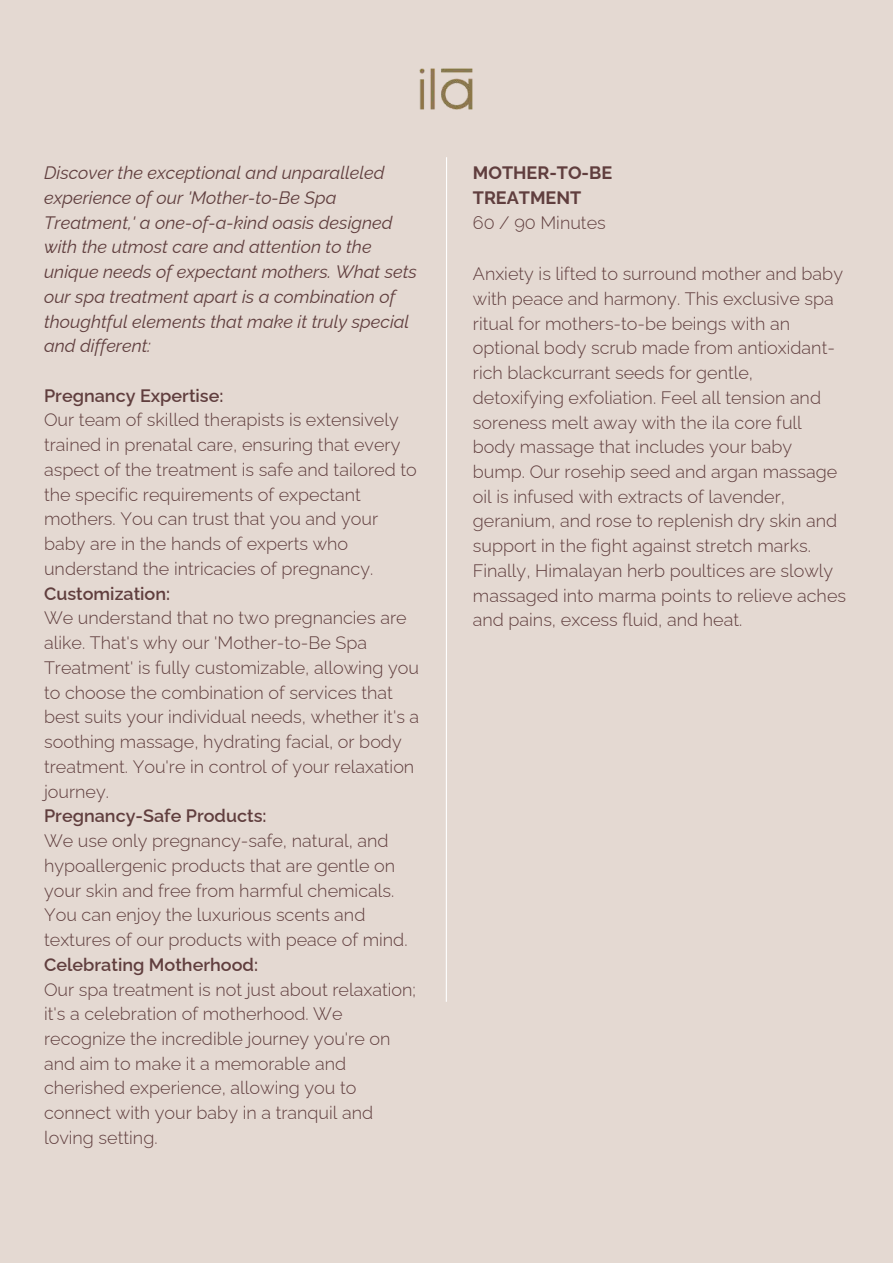
<style>
.page{position:relative;width:893px;height:1264px;background:#fff}
.page>*{position:absolute;margin:0;border:0;box-sizing:border-box;transform-origin:0 0}
.t1{font:300 18px/24.8px "Raleway";color:#603e3e}
.t2{font:italic 18px/24.8px "Raleway";color:#603e3e}
.t3{font:600 18px "Raleway";color:#603e3e}
.t4{font:700 18px/24.8px "Raleway";color:#603e3e}
</style>
<div class="page">
<div style="left:0;top:0;width:892px;height:1262px;background:#e4d9d2"></div>
<hr style="left:446px;top:157px;width:1px;height:844px;background:#fff">
<img style="left:420px;top:68px;width:52px;height:42px">
<p class="t2" style="left:44px;top:160px;width:374px">Discover the exceptional and unparalleled experience of our 'Mother-to-Be Spa Treatment,' a one-of-a-kind oasis designed with the utmost care and attention to the unique needs of expectant mothers. What sets our spa treatment apart is a combination of thoughtful elements that make it truly special and different:</p>
<p class="t3" style="left:44px;top:385px;width:181px">Pregnancy Expertise:</p>
<p class="t1" style="left:44px;top:408px;width:374px">Our team of skilled therapists is extensively trained in prenatal care, ensuring that every aspect of the treatment is safe and tailored to the specific requirements of expectant mothers. You can trust that you and your baby are in the hands of experts who understand the intricacies of pregnancy.</p>
<p class="t3" style="left:44px;top:582px;width:128px">Customization:</p>
<p class="t1" style="left:44px;top:605px;width:376px">We understand that no two pregnancies are alike. That's why our 'Mother-to-Be Spa Treatment' is fully customizable, allowing you to choose the combination of services that best suits your individual needs, whether it's a soothing massage, hydrating facial, or body treatment. You're in control of your relaxation journey.</p>
<p class="t3" style="left:44px;top:805px;width:224px">Pregnancy-Safe Products:</p>
<p class="t1" style="left:44px;top:828px;width:365px">We use only pregnancy-safe, natural, and hypoallergenic products that are gentle on your skin and free from harmful chemicals.<br>You can enjoy the luxurious scents and textures of our products with peace of mind.</p>
<p class="t3" style="left:44px;top:953px;width:215px">Celebrating Motherhood:</p>
<p class="t1" style="left:44px;top:976px;width:373px">Our spa treatment is not just about relaxation; it's a celebration of motherhood. We recognize the incredible journey you're on and aim to make it a memorable and cherished experience, allowing you to connect with your baby in a tranquil and loving setting.</p>
<p class="t4" style="left:473px;top:160px;width:141px">MOTHER-TO-BE<br>TREATMENT</p>
<p class="t1" style="left:473px;top:210px;width:134px">60 / 90 Minutes</p>
<p class="t1" style="left:473px;top:261px;width:375px">Anxiety is lifted to surround mother and baby with peace and harmony. This exclusive spa ritual for mothers-to-be beings with an optional body scrub made from antioxidant&shy;rich blackcurrant seeds for gentle, detoxifying exfoliation. Feel all tension and soreness melt away with the ila core full body massage that includes your baby bump. Our rosehip seed and argan massage oil is infused with extracts of lavender, geranium, and rose to replenish dry skin and support in the fight against stretch marks.<br>Finally, Himalayan herb poultices are slowly massaged into marma points to relieve aches and pains, excess fluid, and heat.</p>
</div>
